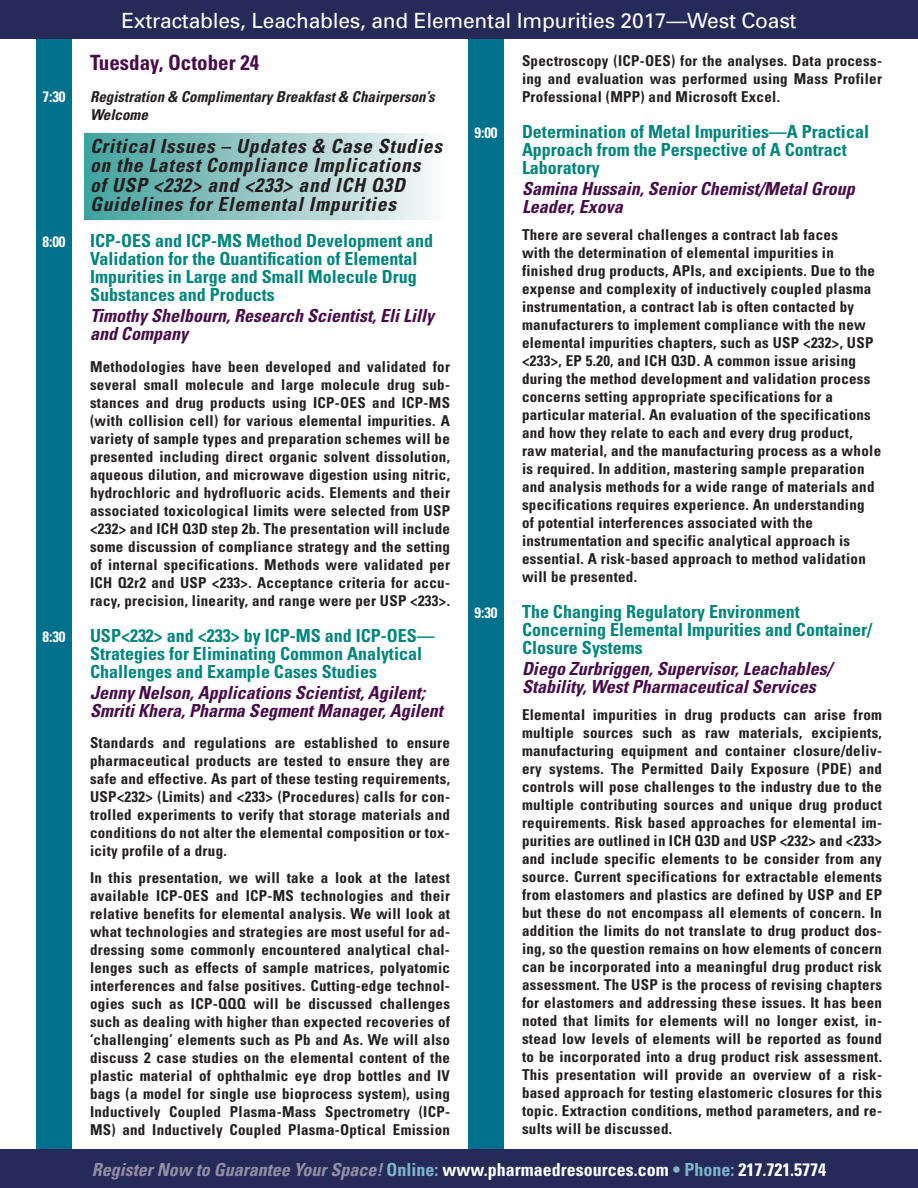
<style>
.page{position:relative;width:918px;height:1188px;background:#fff}
.page>*{position:absolute;margin:0;border:0;box-sizing:border-box;transform-origin:0 0}
.t1{font:21px "Univers";letter-spacing:-.01em;color:#fff}
.t2{font:700 condensed 21px "Univers";color:#480c49}
.t3{font:italic 700 condensed 19.5px/19.5px "Univers";letter-spacing:.04em;color:#231f20}
.t4{font:700 condensed 18px/18px "Univers";color:#00857c}
.t5{font:italic 700 condensed 18px/18px "Univers";color:#480c49}
.t6{font:700 condensed 18px "Univers";color:#fff}
.t7{font:700 condensed 15px/18px "Univers";letter-spacing:.02em;color:#231f20;text-align:justify}
.t8{font:italic 700 condensed 15px/18px "Univers";color:#231f20}
.t9{font:700 condensed 15px "Univers";color:#fff}
.s1{font-style:italic;color:#938ca4}
.s2{color:#7eb6c9}
</style>
<div class="page">
<div style="left:36px;top:0;width:36px;height:1188px;background:#00718c"></div>
<div style="left:468px;top:0;width:36px;height:1188px;background:#00718c"></div>
<div style="left:0;top:0;width:918px;height:39px;background:#262a59"></div>
<div style="left:0;top:1149px;width:918px;height:39px;background:#262a59"></div>
<div style="left:84px;top:134px;width:364px;height:85px;background:linear-gradient(to right,#40a09c,#fbf9fa)"></div>
<h1 class="t1" style="left:121px;top:7px;width:677px">Extractables, Leachables, and Elemental Impurities 2017—West Coast</h1>
<p class="t7" style="left:522px;top:51px;width:362px">Spectroscopy (ICP-OES) for the analyses. Data process&shy;ing and evaluation was performed using Mass Profiler Professional (MPP) and Microsoft Excel.</p>
<p class="t9" style="left:474px;top:123px;width:25px">9:00</p>
<p class="t4" style="left:522px;top:122px;width:349px">Determination of Metal Impurities—A Practical<br>Approach from the Perspective of A Contract<br>Laboratory</p>
<p class="t5" style="left:522px;top:179px;width:334px">Samina Hussain, Senior Chemist/Metal Group<br>Leader, Exova</p>
<p class="t7" style="left:522px;top:225px;width:361px;text-align:left">There are several challenges a contract lab faces<br>with the determination of elemental impurities in finished drug products, APIs, and excipients. Due to the expense and complexity of inductively coupled plasma instrumentation, a contract lab is often contacted by manufacturers to implement compliance with the new elemental impurities chapters, such as USP &lt;232&gt;, USP &lt;233&gt;, EP 5.20, and ICH Q3D. A common issue arising during the method development and validation process concerns setting appropriate specifications for a particular material. An evaluation of the specifications and how they relate to each and every drug product, raw material, and the manufacturing process as a whole is required. In addition, mastering sample preparation and analysis methods for a wide range of materials and specifications requires experience. An understanding<br>of potential interferences associated with the instrumentation and specific analytical approach is essential. A risk-based approach to method validation will be presented.</p>
<p class="t9" style="left:474px;top:603px;width:25px">9:30</p>
<p class="t4" style="left:522px;top:602px;width:352px">The Changing Regulatory Environment<br>Concerning Elemental Impurities and Container/<br>Closure Systems</p>
<p class="t5" style="left:522px;top:659px;width:311px">Diego Zurbriggen, Supervisor, Leachables/<br>Stability, West Pharmaceutical Services</p>
<p class="t7" style="left:522px;top:705px;width:362px">Elemental impurities in drug products can arise from multiple sources such as raw materials, excipients, manufacturing equipment and container closure/deliv&shy;ery systems. The Permitted Daily Exposure (PDE) and controls will pose challenges to the industry due to the multiple contributing sources and unique drug product requirements. Risk based approaches for elemental im&shy;purities are outlined in ICH Q3D and USP &lt;232&gt; and &lt;233&gt; and include specific elements to be consider from any source. Current specifications for extractable elements from elastomers and plastics are defined by USP and EP but these do not encompass all elements of concern. In addition the limits do not translate to drug product dos&shy;ing, so the question remains on how elements of concern can be incorporated into a meaningful drug product risk assessment. The USP is the process of revising chapters for elastomers and addressing these issues. It has been noted that limits for elements will no longer exist, in&shy;stead low levels of elements will be reported as found to be incorporated into a drug product risk assessment.<br>This presentation will provide an overview of a risk&shy;based approach for testing elastomeric closures for this topic. Extraction conditions, method parameters, and re&shy;sults will be discussed.</p>
<h1 class="t2" style="left:90px;top:50px;width:171px">Tuesday, October 24</h1>
<p class="t9" style="left:42px;top:87px;width:25px">7:30</p>
<p class="t8" style="left:90px;top:87px;width:346px">Registration &amp; Complimentary Breakfast &amp; Chairperson’s<br>Welcome</p>
<h2 class="t3" style="left:90px;top:136px;width:354px">Critical Issues – Updates &amp; Case Studies on the Latest Compliance Implications<br>of USP &lt;232&gt; and &lt;233&gt; and ICH Q3D Guidelines for Elemental Impurities</h2>
<p class="t9" style="left:42px;top:233px;width:25px">8:00</p>
<p class="t4" style="left:90px;top:232px;width:345px">ICP-OES and ICP-MS Method Development and Validation for the Quantification of Elemental Impurities in Large and Small Molecule Drug Substances and Products</p>
<p class="t5" style="left:90px;top:307px;width:346px">Timothy Shelbourn, Research Scientist, Eli Lilly and Company</p>
<p class="t7" style="left:90px;top:357px;width:362px">Methodologies have been developed and validated for several small molecule and large molecule drug sub&shy;stances and drug products using ICP-OES and ICP-MS (with collision cell) for various elemental impurities. A variety of sample types and preparation schemes will be presented including direct organic solvent dissolution, aqueous dilution, and microwave digestion using nitric, hydrochloric and hydrofluoric acids. Elements and their associated toxicological limits were selected from USP &lt;232&gt; and ICH Q3D step 2b. The presentation will include some discussion of compliance strategy and the setting of internal specifications. Methods were validated per ICH Q2r2 and USP &lt;233&gt;. Acceptance criteria for accu&shy;racy, precision, linearity, and range were per USP &lt;233&gt;.</p>
<p class="t9" style="left:42px;top:627px;width:25px">8:30</p>
<p class="t4" style="left:90px;top:626px;width:346px">USP&lt;232&gt; and &lt;233&gt; by ICP-MS and ICP-OES—<br>Strategies for Eliminating Common Analytical<br>Challenges and Example Cases Studies</p>
<p class="t5" style="left:90px;top:683px;width:354px">Jenny Nelson, Applications Scientist, Agilent;<br>Smriti Khera, Pharma Segment Manager, Agilent</p>
<p class="t7" style="left:90px;top:734px;width:362px">Standards and regulations are established to ensure pharmaceutical products are tested to ensure they are safe and effective. As part of these testing requirements, USP&lt;232&gt; (Limits) and &lt;233&gt; (Procedures) calls for con&shy;trolled experiments to verify that storage materials and conditions do not alter the elemental composition or tox&shy;icity profile of a drug.</p>
<p class="t7" style="left:90px;top:869px;width:362px">In this presentation, we will take a look at the latest available ICP-OES and ICP-MS technologies and their relative benefits for elemental analysis. We will look at what technologies and strategies are most useful for ad&shy;dressing some commonly encountered analytical chal&shy;lenges such as effects of sample matrices, polyatomic interferences and false positives. Cutting-edge technol&shy;ogies such as ICP-QQQ will be discussed challenges such as dealing with higher than expected recoveries of ‘challenging’ elements such as Pb and As. We will also discuss 2 case studies on the elemental content of the plastic material of ophthalmic eye drop bottles and IV bags (a model for single use bioprocess system), using Inductively Coupled Plasma-Mass Spectrometry (ICP-MS) and Inductively Coupled Plasma-Optical Emission</p>
<p class="t6" style="left:92px;top:1158px;width:736px"><span class="s1">Register Now to Guarantee Your Space!</span> <span class="s2">Online:</span> www.pharmaedresources.com <span class="s2">• Phone:</span> 217.721.5774</p>
</div>
